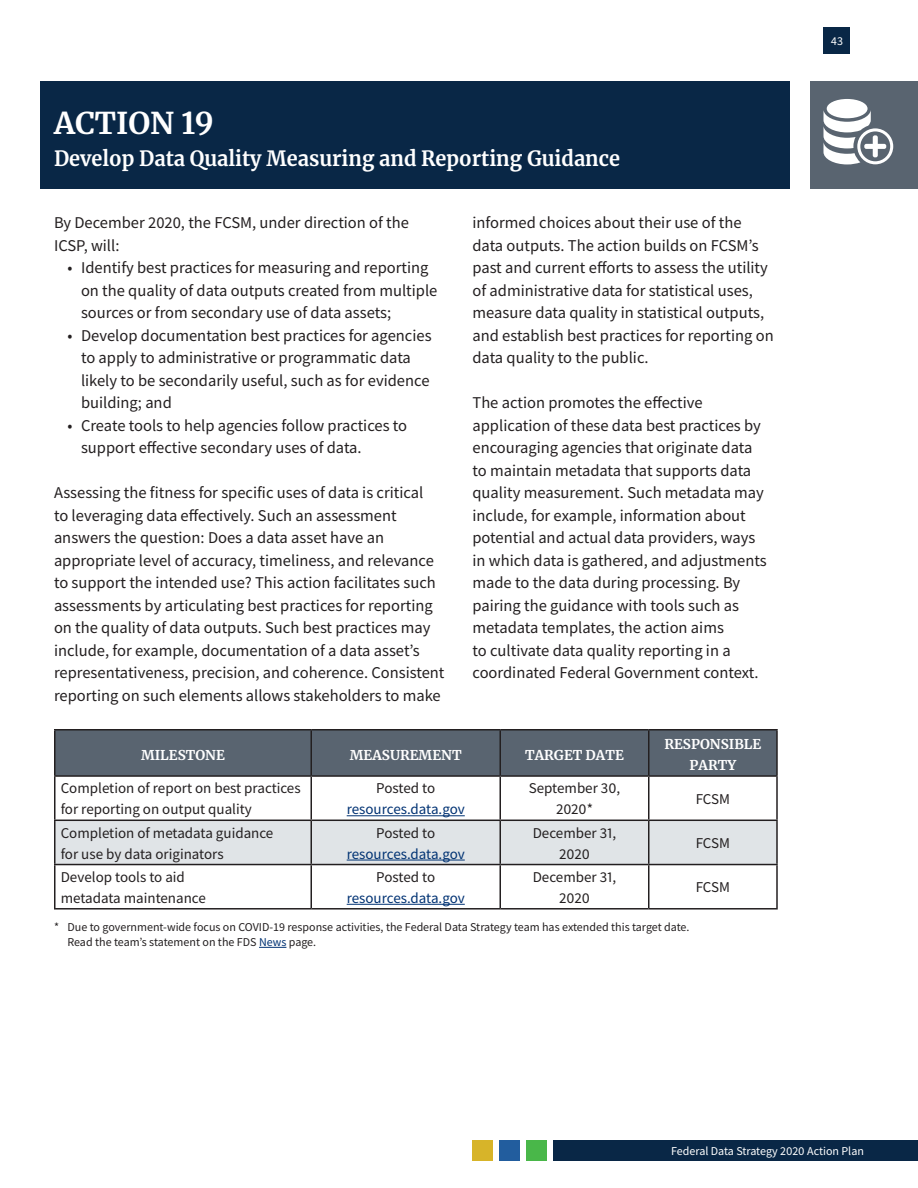
<style>
.page{position:relative;width:918px;height:1188px;background:#fff}
.page>*{position:absolute;margin:0;border:0;box-sizing:border-box;transform-origin:0 0}
.Action_Title{font:700 30px "Merriweather";color:#fff}
.Action_Title-2{font:700 21px "Merriweather";color:#fff;scale:.95 1}
.t1{font:16.5px/22.5px "Source Sans Pro";color:#231f20}
.T__Table_Text{font:15px/21px "Source Sans Pro";color:#231f20}
.T__Table_Text-2{font:15px/21px "Source Sans Pro";letter-spacing:-.01em;color:#003273;text-align:center}
.T__Table_Header{font:700 13.5px/21px "Merriweather";color:#fff;text-align:center}
.T__Table_Footnotes{font:12px/14.4px "Source Sans Pro";color:#231f20}
.t2{font:12px "Source Sans Pro";letter-spacing:-.005em;color:#fff}
.s1{color:#231f20}
.s2{color:#003273}
</style>
<div class="page">
<div style="left:810px;top:81px;width:108px;height:108px;background:#596470"></div>
<div style="left:827px;top:99px;width:41px;height:19px;background:#fff;border-radius:50%"></div>
<svg style="left:824px;top:110px;width:69px;height:54px"></svg>
<div style="left:554px;top:1141px;width:364px;height:20px;background:#092746"></div>
<div style="left:472px;top:1141px;width:21px;height:20px;background:#d7b429"></div>
<div style="left:500px;top:1141px;width:20px;height:20px;background:#225d9e"></div>
<div style="left:526px;top:1141px;width:21px;height:20px;background:#49b749"></div>
<div style="left:824px;top:27px;width:26px;height:27px;background:#092746"></div>
<div style="left:40px;top:81px;width:750px;height:108px;background:#092746"></div>
<div style="left:56px;top:730px;width:720px;height:45px;background:#596470"></div>
<div style="left:56px;top:821px;width:720px;height:43px;background:#e0e4e7"></div>
<hr style="left:54px;top:729px;width:257px;height:1px;background:#231f20">
<hr style="left:54px;top:730px;width:2px;height:45px;background:#231f20">
<hr style="left:311px;top:729px;width:189px;height:1px;background:#231f20">
<hr style="left:310px;top:730px;width:2px;height:45px;background:#231f20">
<hr style="left:500px;top:729px;width:149px;height:1px;background:#231f20">
<hr style="left:500px;top:730px;width:1px;height:45px;background:#231f20">
<hr style="left:649px;top:729px;width:129px;height:1px;background:#231f20">
<hr style="left:648px;top:730px;width:2px;height:45px;background:#231f20">
<hr style="left:776px;top:730px;width:2px;height:45px;background:#231f20">
<hr style="left:54px;top:775px;width:257px;height:2px;background:#231f20">
<hr style="left:54px;top:777px;width:2px;height:43px;background:#231f20">
<hr style="left:311px;top:775px;width:189px;height:2px;background:#231f20">
<hr style="left:310px;top:777px;width:2px;height:43px;background:#231f20">
<hr style="left:500px;top:775px;width:149px;height:2px;background:#231f20">
<hr style="left:500px;top:777px;width:1px;height:43px;background:#231f20">
<hr style="left:649px;top:775px;width:129px;height:2px;background:#231f20">
<hr style="left:648px;top:777px;width:2px;height:43px;background:#231f20">
<hr style="left:776px;top:777px;width:2px;height:43px;background:#231f20">
<hr style="left:54px;top:820px;width:257px;height:1px;background:#231f20">
<hr style="left:54px;top:821px;width:2px;height:43px;background:#231f20">
<hr style="left:311px;top:820px;width:189px;height:1px;background:#231f20">
<hr style="left:310px;top:821px;width:2px;height:43px;background:#231f20">
<hr style="left:500px;top:820px;width:149px;height:1px;background:#231f20">
<hr style="left:500px;top:821px;width:1px;height:43px;background:#231f20">
<hr style="left:649px;top:820px;width:129px;height:1px;background:#231f20">
<hr style="left:648px;top:821px;width:2px;height:43px;background:#231f20">
<hr style="left:776px;top:821px;width:2px;height:43px;background:#231f20">
<hr style="left:54px;top:864px;width:257px;height:1px;background:#231f20">
<hr style="left:54px;top:865px;width:2px;height:43px;background:#231f20">
<hr style="left:311px;top:864px;width:189px;height:1px;background:#231f20">
<hr style="left:310px;top:865px;width:2px;height:43px;background:#231f20">
<hr style="left:500px;top:864px;width:149px;height:1px;background:#231f20">
<hr style="left:500px;top:865px;width:1px;height:43px;background:#231f20">
<hr style="left:649px;top:864px;width:129px;height:1px;background:#231f20">
<hr style="left:648px;top:865px;width:2px;height:43px;background:#231f20">
<hr style="left:776px;top:865px;width:2px;height:43px;background:#231f20">
<hr style="left:54px;top:908px;width:257px;height:2px;background:#231f20">
<hr style="left:311px;top:908px;width:189px;height:2px;background:#231f20">
<hr style="left:500px;top:908px;width:149px;height:2px;background:#231f20">
<hr style="left:649px;top:908px;width:129px;height:2px;background:#231f20">
<hr style="left:347px;top:815px;width:118px;height:1px;background:#003273">
<hr style="left:347px;top:860px;width:118px;height:1px;background:#003273">
<hr style="left:347px;top:904px;width:118px;height:1px;background:#003273">
<svg style="left:259px;top:947px;width:27px;height:1px"></svg>
<p class="Action_Title" style="left:54px;top:102px;width:161px">ACTION 19</p>
<p class="Action_Title-2" style="left:54px;top:144px;width:598px">Develop Data Quality Measuring and Reporting Guidance</p>
<p class="t1" style="left:54px;top:213px;width:357px">By December 2020, the FCSM, under direction of the<br>ICSP, will:</p>
<p class="t1" style="left:81px;top:258px;width:358px;text-indent:-14px">• Identify best practices for measuring and reporting on the quality of data outputs created from multiple sources or from secondary use of data assets;</p>
<p class="t1" style="left:81px;top:326px;width:352px;text-indent:-14px">• Develop documentation best practices for agencies to apply to administrative or programmatic data likely to be secondarily useful, such as for evidence building; and</p>
<p class="t1" style="left:81px;top:416px;width:328px;text-indent:-14px">• Create tools to help agencies follow practices to support effective secondary uses of data.</p>
<p class="t1" style="left:54px;top:483px;width:392px">Assessing the fitness for specific uses of data is critical<br>to leveraging data effectively. Such an assessment answers the question: Does a data asset have an appropriate level of accuracy, timeliness, and relevance to support the intended use? This action facilitates such assessments by articulating best practices for reporting on the quality of data outputs. Such best practices may include, for example, documentation of a data asset’s representativeness, precision, and coherence. Consistent reporting on such elements allows stakeholders to make</p>
<p class="t1" style="left:472px;top:213px;width:303px">informed choices about their use of the data outputs. The action builds on FCSM’s past and current efforts to assess the utility of administrative data for statistical uses, measure data quality in statistical outputs, and establish best practices for reporting on data quality to the public.</p>
<p class="t1" style="left:472px;top:393px;width:296px">The action promotes the effective application of these data best practices by encouraging agencies that originate data to maintain metadata that supports data quality measurement. Such metadata may include, for example, information about potential and actual data providers, ways in which data is gathered, and adjustments made to the data during processing. By pairing the guidance with tools such as metadata templates, the action aims<br>to cultivate data quality reporting in a coordinated Federal Government context.</p>
<p class="T__Table_Header" style="left:141px;top:744px;width:85px">MILESTONE</p>
<p class="T__Table_Header" style="left:350px;top:744px;width:113px">MEASUREMENT</p>
<p class="T__Table_Header" style="left:525px;top:744px;width:100px">TARGET DATE</p>
<p class="T__Table_Header" style="left:664px;top:733px;width:98px">RESPONSIBLE<br>PARTY</p>
<p class="T__Table_Text" style="left:61px;top:779px;width:241px">Completion of report on best practices for reporting on output quality</p>
<p class="T__Table_Text-2" style="left:347px;top:779px;width:120px"><span class="s1">Posted to </span>resources.data.gov</p>
<p class="T__Table_Text" style="left:529px;top:779px;width:93px;text-align:center">September 30,<br>2020*</p>
<p class="T__Table_Text" style="left:696px;top:790px;width:36px">FCSM</p>
<p class="T__Table_Text" style="left:61px;top:823px;width:214px">Completion of metadata guidance for use by data originators</p>
<p class="T__Table_Text-2" style="left:347px;top:823px;width:120px"><span class="s1">Posted to </span>resources.data.gov</p>
<p class="T__Table_Text" style="left:533px;top:823px;width:85px;text-align:center">December 31,<br>2020</p>
<p class="T__Table_Text" style="left:696px;top:834px;width:36px">FCSM</p>
<p class="T__Table_Text" style="left:61px;top:868px;width:147px">Develop tools to aid metadata maintenance</p>
<p class="T__Table_Text-2" style="left:347px;top:868px;width:120px"><span class="s1">Posted to </span>resources.data.gov</p>
<p class="T__Table_Text" style="left:533px;top:868px;width:85px;text-align:center">December 31,<br>2020</p>
<p class="T__Table_Text" style="left:696px;top:878px;width:36px">FCSM</p>
<p class="T__Table_Footnotes" style="left:68px;top:921px;width:622px;text-indent:-14px">* Due to government-wide focus on COVID-19 response activities, the Federal Data Strategy team has extended this target date.<br>Read the team’s statement on the FDS <span class="s2">News</span> page.</p>
<p class="t2" style="left:831px;top:36px;width:14px">43</p>
<p class="t2" style="left:671px;top:1147px;width:194px">Federal Data Strategy 2020 Action Plan</p>
</div>
